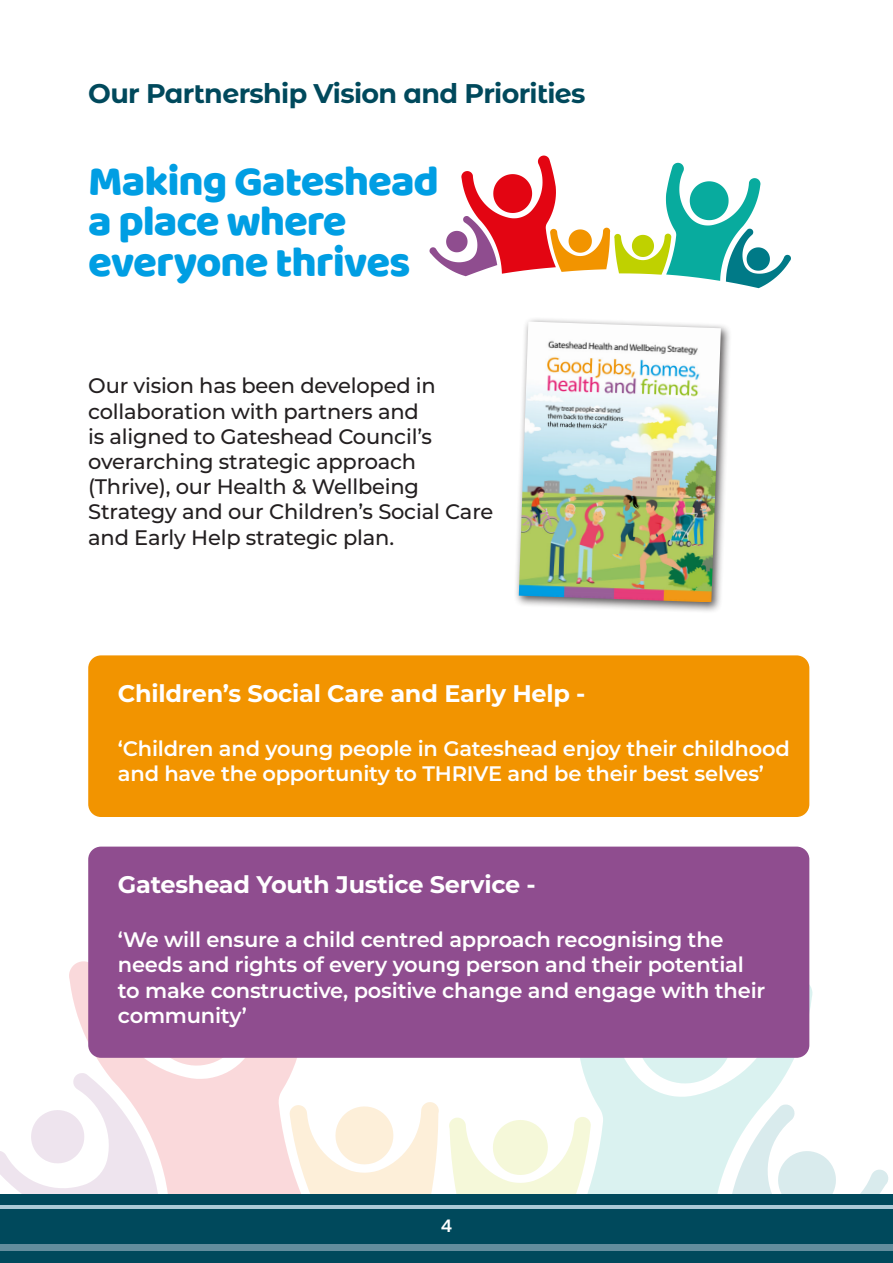
<style>
.page{position:relative;width:893px;height:1263px;background:#fff}
.page>*{position:absolute;margin:0;border:0;box-sizing:border-box;transform-origin:0 0}
.t1{font:43.5px "Baloo";letter-spacing:-.025em;color:#009ee3}
.t2{font:700 27px "Montserrat Alternates";letter-spacing:-.025em;color:#00495c}
.t3{font:700 24px "Montserrat";letter-spacing:-.01em;color:#fff}
.t4{font:600 21px/25.2px "Montserrat";letter-spacing:-.01em;color:#fff}
.t5{font:500 21px/25.2px "Montserrat";letter-spacing:-.01em;color:#231f20}
.t6{font:500 18px "Gibson";color:#fff}
</style>
<div class="page">
<svg style="left:812px;top:1151px;width:76px;height:44px"></svg>
<svg style="left:580px;top:941px;width:232px;height:254px;fill:#daf2f0"></svg>
<svg style="left:637px;top:1058px;width:96px;height:25px"></svg>
<svg style="left:449px;top:1117px;width:142px;height:78px"></svg>
<svg style="left:304px;top:1102px;width:135px;height:93px"></svg>
<svg style="left:69px;top:961px;width:235px;height:234px;fill:#fad9db"></svg>
<svg style="left:148px;top:1058px;width:97px;height:7px"></svg>
<svg style="left:0;top:1073px;width:158px;height:122px"></svg>
<div style="left:0;top:1195px;width:893px;height:68px;background:#00495c"></div>
<div style="left:0;top:1244px;width:893px;height:6px;background:#638d9d"></div>
<hr style="left:0;top:1206px;width:893px;height:3px;background:#abcbd8">
<svg style="left:429px;top:156px;width:362px;height:132px"></svg>
<div style="left:88px;top:655px;width:721px;height:162px;background:#f29400;border-radius:13px"></div>
<div style="left:88px;top:846px;width:721px;height:212px;background:#8f4d8f;border-radius:13px"></div>
<div style="left:514px;top:317px;width:218px;height:296px;background:#231f20;opacity:.75"></div>
<img style="left:519px;top:321px;width:202px;height:281px">
<p class="t2" style="left:88px;top:74px;width:499px">Our Partnership Vision and Priorities</p>
<p class="t1" style="left:88px;top:154px;width:352px">Making Gateshead</p>
<p class="t1" style="left:88px;top:195px;width:260px">a place where</p>
<p class="t1" style="left:88px;top:235px;width:324px">everyone thrives</p>
<p class="t5" style="left:88px;top:373px;width:407px">Our vision has been developed in collaboration with partners and<br>is aligned to Gateshead Council’s overarching strategic approach (Thrive), our Health &amp; Wellbeing Strategy and our Children’s Social Care and Early Help strategic plan.</p>
<p class="t3" style="left:118px;top:676px;width:469px">Children’s Social Care and Early Help -</p>
<p class="t4" style="left:118px;top:735px;width:673px">‘Children and young people in Gateshead enjoy their childhood and have the opportunity to THRIVE and be their best selves’</p>
<p class="t3" style="left:118px;top:867px;width:420px">Gateshead Youth Justice Service -</p>
<p class="t4" style="left:118px;top:926px;width:649px">‘We will ensure a child centred approach recognising the needs and rights of every young person and their potential to make constructive, positive change and engage with their community’</p>
<p class="t6" style="left:441px;top:1215px;width:12px">4</p>
</div>
